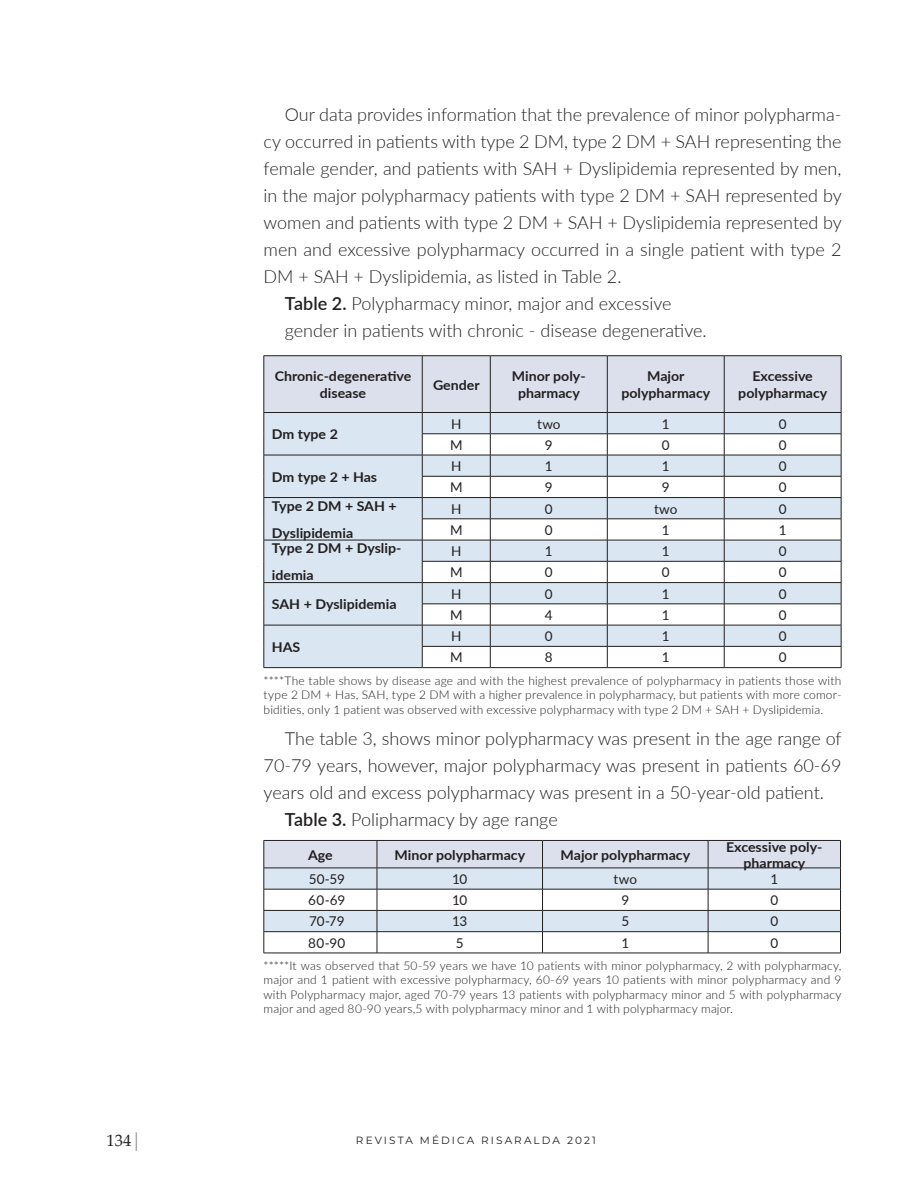
<style>
.page{position:relative;width:918px;height:1188px;background:#fff}
.page>*{position:absolute;margin:0;border:0;box-sizing:border-box;transform-origin:0 0}
.t1{font:300 18px "Lato";color:#231f20}
.t2{font:16.5px "Palatino Linotype";color:#231f20}
.t3{font:700 13.5px/16.2px "Lato";color:#231f20;text-align:center;scale:1.05 1}
.t4{font:13.5px "Lato";color:#231f20}
.t5{font:300 12px/14.4px "Lato";letter-spacing:.015em;color:#231f20;text-align:justify}
.t6{font:10.5px "Montserrat";letter-spacing:.2em;color:#231f20}
.s1{font-weight:600}
.s2{color:#808285}
</style>
<div class="page">
<hr style="left:264px;top:355px;width:158px;height:1px;background:#231f20">
<hr style="left:422px;top:355px;width:68px;height:1px;background:#231f20">
<hr style="left:490px;top:355px;width:117px;height:1px;background:#231f20">
<hr style="left:607px;top:355px;width:117px;height:1px;background:#231f20">
<hr style="left:724px;top:355px;width:117px;height:1px;background:#231f20">
<hr style="left:264px;top:667px;width:158px;height:1px;background:#231f20">
<svg style="left:264px;top:356px;width:578px;height:311px"></svg>
<hr style="left:422px;top:667px;width:68px;height:1px;background:#231f20">
<hr style="left:490px;top:667px;width:117px;height:1px;background:#231f20">
<hr style="left:607px;top:667px;width:117px;height:1px;background:#231f20">
<hr style="left:724px;top:667px;width:117px;height:1px;background:#231f20">
<svg style="left:264px;top:840px;width:577px;height:113px"></svg>
<hr style="left:264px;top:953px;width:113px;height:1px;background:#231f20">
<hr style="left:377px;top:953px;width:166px;height:1px;background:#231f20">
<hr style="left:543px;top:953px;width:165px;height:1px;background:#231f20">
<hr style="left:708px;top:953px;width:133px;height:1px;background:#231f20">
<p class="t1" style="left:285px;top:102px;width:558px">Our data provides information that the prevalence of minor polypharma-</p>
<p class="t1" style="left:264px;top:129px;width:579px">cy occurred in patients with type 2 DM, type 2 DM + SAH representing the</p>
<p class="t1" style="left:264px;top:156px;width:579px">female gender, and patients with SAH + Dyslipidemia represented by men,</p>
<p class="t1" style="left:264px;top:183px;width:580px">in the major polypharmacy patients with type 2 DM + SAH represented by</p>
<p class="t1" style="left:264px;top:210px;width:580px">women and patients with type 2 DM + SAH + Dyslipidemia represented by</p>
<p class="t1" style="left:264px;top:237px;width:579px">men and excessive polypharmacy occurred in a single patient with type 2</p>
<p class="t1" style="left:264px;top:264px;width:359px">DM + SAH + Dyslipidemia, as listed in Table 2.</p>
<p class="t1" style="left:285px;top:291px;width:388px"><span class="s1">Table 2.</span> Polypharmacy minor, major and excessive</p>
<p class="t1" style="left:285px;top:318px;width:423px">gender in patients with chronic - disease degenerative.</p>
<p class="t3" style="left:275px;top:368px;width:132px">Chronic-degenerative disease</p>
<p class="t3" style="left:433px;top:376px;width:46px">Gender</p>
<p class="t3" style="left:512px;top:368px;width:72px">Minor poly&shy;pharmacy</p>
<p class="t3" style="left:621px;top:368px;width:86px">Major polypharmacy</p>
<p class="t3" style="left:738px;top:368px;width:86px">Excessive polypharmacy</p>
<p class="t3" style="left:272px;top:426px;width:64px">Dm type 2</p>
<p class="t4" style="left:451px;top:414px;width:12px">H</p>
<p class="t4" style="left:537px;top:414px;width:25px">two</p>
<p class="t4" style="left:662px;top:414px;width:9px">1</p>
<p class="t4" style="left:779px;top:414px;width:9px">0</p>
<p class="t4" style="left:450px;top:435px;width:14px">M</p>
<p class="t4" style="left:545px;top:435px;width:9px">9</p>
<p class="t4" style="left:662px;top:435px;width:9px">0</p>
<p class="t4" style="left:779px;top:435px;width:9px">0</p>
<p class="t3" style="left:272px;top:468px;width:102px">Dm type 2 + Has</p>
<p class="t4" style="left:451px;top:457px;width:12px">H</p>
<p class="t4" style="left:545px;top:457px;width:9px">1</p>
<p class="t4" style="left:662px;top:457px;width:9px">1</p>
<p class="t4" style="left:779px;top:457px;width:9px">0</p>
<p class="t4" style="left:450px;top:478px;width:14px">M</p>
<p class="t4" style="left:545px;top:478px;width:9px">9</p>
<p class="t4" style="left:662px;top:478px;width:9px">9</p>
<p class="t4" style="left:779px;top:478px;width:9px">0</p>
<p class="t3" style="left:272px;top:492px;width:120px;line-height:27px;text-align:left">Type 2 DM + SAH +<br>Dyslipidemia</p>
<p class="t4" style="left:451px;top:499px;width:12px">H</p>
<p class="t4" style="left:545px;top:499px;width:9px">0</p>
<p class="t4" style="left:654px;top:499px;width:25px">two</p>
<p class="t4" style="left:779px;top:499px;width:9px">0</p>
<p class="t4" style="left:450px;top:520px;width:14px">M</p>
<p class="t4" style="left:545px;top:520px;width:9px">0</p>
<p class="t4" style="left:662px;top:520px;width:9px">1</p>
<p class="t4" style="left:779px;top:520px;width:9px">1</p>
<p class="t3" style="left:272px;top:534px;width:125px;line-height:27px;text-align:left">Type 2 DM + Dyslip&shy;idemia</p>
<p class="t4" style="left:451px;top:542px;width:12px">H</p>
<p class="t4" style="left:545px;top:542px;width:9px">1</p>
<p class="t4" style="left:662px;top:542px;width:9px">1</p>
<p class="t4" style="left:779px;top:542px;width:9px">0</p>
<p class="t4" style="left:450px;top:563px;width:14px">M</p>
<p class="t4" style="left:545px;top:563px;width:9px">0</p>
<p class="t4" style="left:662px;top:563px;width:9px">0</p>
<p class="t4" style="left:779px;top:563px;width:9px">0</p>
<p class="t3" style="left:272px;top:596px;width:120px">SAH + Dyslipidemia</p>
<p class="t4" style="left:451px;top:584px;width:12px">H</p>
<p class="t4" style="left:545px;top:584px;width:9px">0</p>
<p class="t4" style="left:662px;top:584px;width:9px">1</p>
<p class="t4" style="left:779px;top:584px;width:9px">0</p>
<p class="t4" style="left:450px;top:605px;width:14px">M</p>
<p class="t4" style="left:545px;top:605px;width:9px">4</p>
<p class="t4" style="left:662px;top:605px;width:9px">1</p>
<p class="t4" style="left:779px;top:605px;width:9px">0</p>
<p class="t4" style="left:451px;top:627px;width:12px">H</p>
<p class="t4" style="left:545px;top:627px;width:9px">0</p>
<p class="t4" style="left:662px;top:627px;width:9px">1</p>
<p class="t4" style="left:779px;top:627px;width:9px">0</p>
<p class="t4" style="left:450px;top:648px;width:14px">M</p>
<p class="t4" style="left:545px;top:648px;width:9px">8</p>
<p class="t4" style="left:662px;top:648px;width:9px">1</p>
<p class="t4" style="left:779px;top:648px;width:9px">0</p>
<p class="t5" style="left:264px;top:673px;width:579px">****The table shows by disease age and with the highest prevalence of polypharmacy in patients those with type 2 DM + Has, SAH, type 2 DM with a higher prevalence in polypharmacy, but patients with more comor&shy;bidities, only 1 patient was observed with excessive polypharmacy with type 2 DM + SAH + Dyslipidemia.</p>
<p class="t1" style="left:285px;top:726px;width:558px">The table 3, shows minor polypharmacy was present in the age range of</p>
<p class="t1" style="left:264px;top:753px;width:579px">70-79 years, however, major polypharmacy was present in patients 60-69</p>
<p class="t1" style="left:264px;top:780px;width:562px">years old and excess polypharmacy was present in a 50-year-old patient.</p>
<p class="t1" style="left:285px;top:807px;width:274px"><span class="s1">Table 3.</span> Polipharmacy by age range</p>
<p class="t3" style="left:308px;top:846px;width:25px">Age</p>
<p class="t3" style="left:395px;top:846px;width:126px">Minor polypharmacy</p>
<p class="t3" style="left:561px;top:846px;width:125px">Major polypharmacy</p>
<p class="t3" style="left:726px;top:838px;width:93px">Excessive poly&shy;pharmacy</p>
<p class="t4" style="left:309px;top:869px;width:38px">50-59</p>
<p class="t4" style="left:452px;top:869px;width:17px">10</p>
<p class="t4" style="left:614px;top:869px;width:25px">two</p>
<p class="t4" style="left:770px;top:869px;width:9px">1</p>
<p class="t4" style="left:308px;top:891px;width:38px">60-69</p>
<p class="t4" style="left:452px;top:891px;width:17px">10</p>
<p class="t4" style="left:621px;top:891px;width:9px">9</p>
<p class="t4" style="left:770px;top:891px;width:9px">0</p>
<p class="t4" style="left:309px;top:912px;width:37px">70-79</p>
<p class="t4" style="left:452px;top:912px;width:17px">13</p>
<p class="t4" style="left:621px;top:912px;width:9px">5</p>
<p class="t4" style="left:770px;top:912px;width:9px">0</p>
<p class="t4" style="left:308px;top:933px;width:38px">80-90</p>
<p class="t4" style="left:456px;top:933px;width:9px">5</p>
<p class="t4" style="left:621px;top:933px;width:9px">1</p>
<p class="t4" style="left:770px;top:933px;width:9px">0</p>
<p class="t5" style="left:264px;top:958px;width:579px">*****It was observed that 50-59 years we have 10 patients with minor polypharmacy, 2 with polypharmacy, major and 1 patient with excessive polypharmacy, 60-69 years 10 patients with minor polypharmacy and 9 with Polypharmacy major, aged 70-79 years 13 patients with polypharmacy minor and 5 with polypharmacy major and aged 80-90 years,5 with polypharmacy minor and 1 with polypharmacy major.</p>
<p class="t3" style="left:272px;top:638px;width:29px">HAS</p>
<p class="t2" style="left:107px;top:1128px;width:36px">134<span class="s2">⏐</span></p>
<p class="t6" style="left:356px;top:1133px;width:241px">REVISTA MÉDICA RISARALDA 2021</p>
</div>
